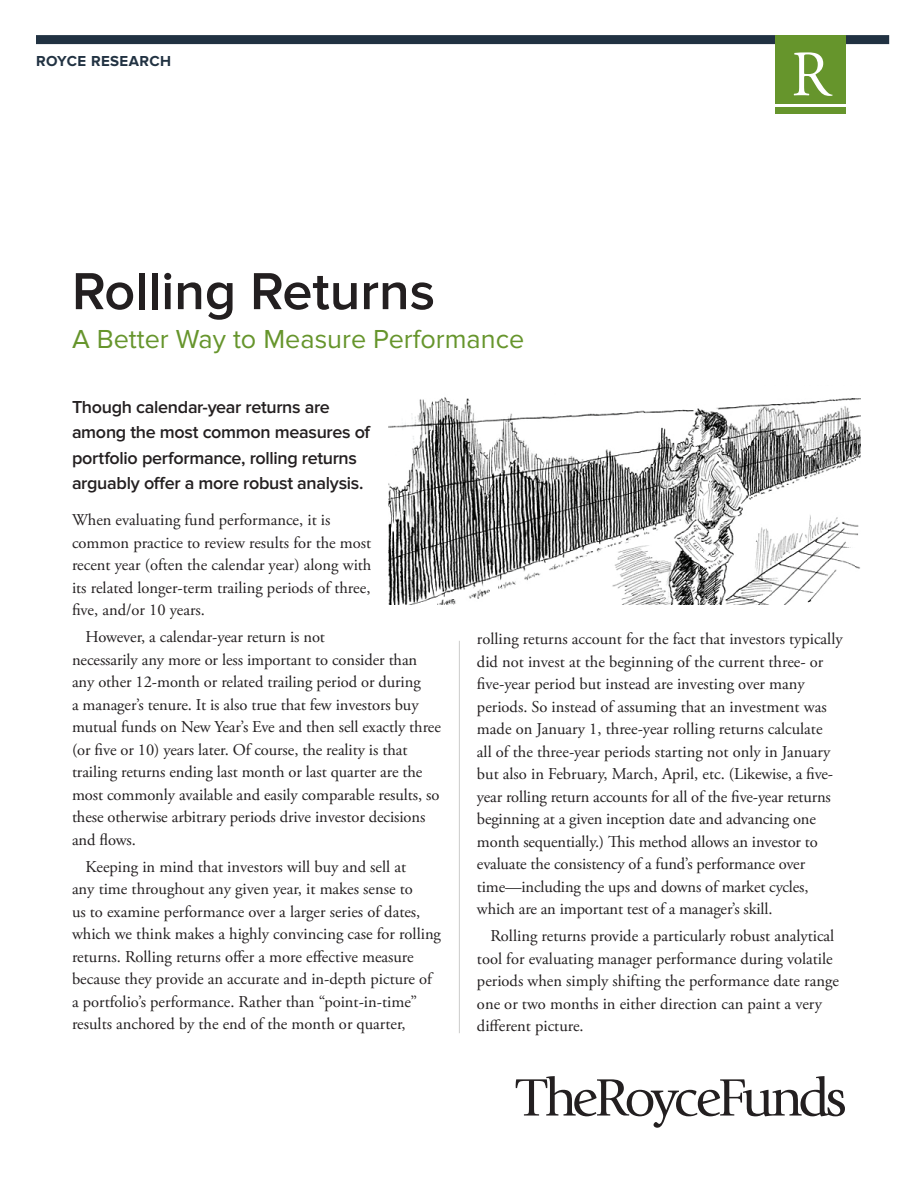
<style>
.page{position:relative;width:918px;height:1188px;background:#fff}
.page>*{position:absolute;margin:0;border:0;box-sizing:border-box;transform-origin:0 0}
.t1{font:600 54px "Proxima Nova";color:#231f20}
.t2{font:27px "Proxima Nova";color:#66952c}
.t3{font:600 18px/25.5px "Proxima Nova";letter-spacing:-.02em;color:#231f20}
.t4{font:16.5px/22.5px "Adobe Garamond Royce Pro";color:#231f20}
.t5{font:700 15px "Proxima Nova";letter-spacing:.025em;color:#213242}
</style>
<div class="page">
<svg style="left:516px;top:1076px;width:329px;height:52px"></svg>
<div style="left:36px;top:35px;width:853px;height:9px;background:#213242"></div>
<div style="left:776px;top:35px;width:70px;height:79px;background:#66952c"></div>
<svg style="left:794px;top:52px;width:39px;height:44px"></svg>
<hr style="left:776px;top:105px;width:70px;height:2px;background:#fff">
<hr style="left:459px;top:641px;width:1px;height:392px;background:#cccccb">
<img style="left:388px;top:397px;width:473px;height:208px">
<p class="t5" style="left:36px;top:52px;width:137px">ROYCE RESEARCH</p>
<h1 class="t1" style="left:72px;top:260px;width:365px">Rolling Returns</h1>
<h2 class="t2" style="left:72px;top:324px;width:454px">A Better Way to Measure Performance</h2>
<p class="t3" style="left:72px;top:394px;width:300px">Though calendar-year returns are among the most common measures of portfolio performance, rolling returns arguably offer a more robust analysis.</p>
<p class="t4" style="left:72px;top:509px;width:301px">When evaluating fund performance, it is common practice to review results for the most recent year (often the calendar year) along with its related longer-term trailing periods of three, five, and/or 10 years.</p>
<p class="t4" style="left:72px;top:626px;width:370px;text-indent:13px">However, a calendar-year return is not<br>necessarily any more or less important to consider than any other 12-month or related trailing period or during<br>a manager’s tenure. It is also true that few investors buy mutual funds on New Year’s Eve and then sell exactly three (or five or 10) years later. Of course, the reality is that trailing returns ending last month or last quarter are the most commonly available and easily comparable results, so these otherwise arbitrary periods drive investor decisions and flows.</p>
<p class="t4" style="left:72px;top:856px;width:371px;text-indent:13px">Keeping in mind that investors will buy and sell at<br>any time throughout any given year, it makes sense to<br>us to examine performance over a larger series of dates, which we think makes a highly convincing case for rolling returns. Rolling returns offer a more effective measure because they provide an accurate and in-depth picture of a portfolio’s performance. Rather than “point-in-time” results anchored by the end of the month or quarter,</p>
<p class="t4" style="left:477px;top:628px;width:367px">rolling returns account for the fact that investors typically did not invest at the beginning of the current three- or five-year period but instead are investing over many periods. So instead of assuming that an investment was made on January 1, three-year rolling returns calculate<br>all of the three-year periods starting not only in January but also in February, March, April, etc. (Likewise, a five&shy;year rolling return accounts for all of the five-year returns beginning at a given inception date and advancing one month sequentially.) This method allows an investor to evaluate the consistency of a fund’s performance over time—including the ups and downs of market cycles, which are an important test of a manager’s skill.</p>
<p class="t4" style="left:477px;top:925px;width:363px;text-indent:13px">Rolling returns provide a particularly robust analytical tool for evaluating manager performance during volatile periods when simply shifting the performance date range one or two months in either direction can paint a very different picture.</p>
</div>
